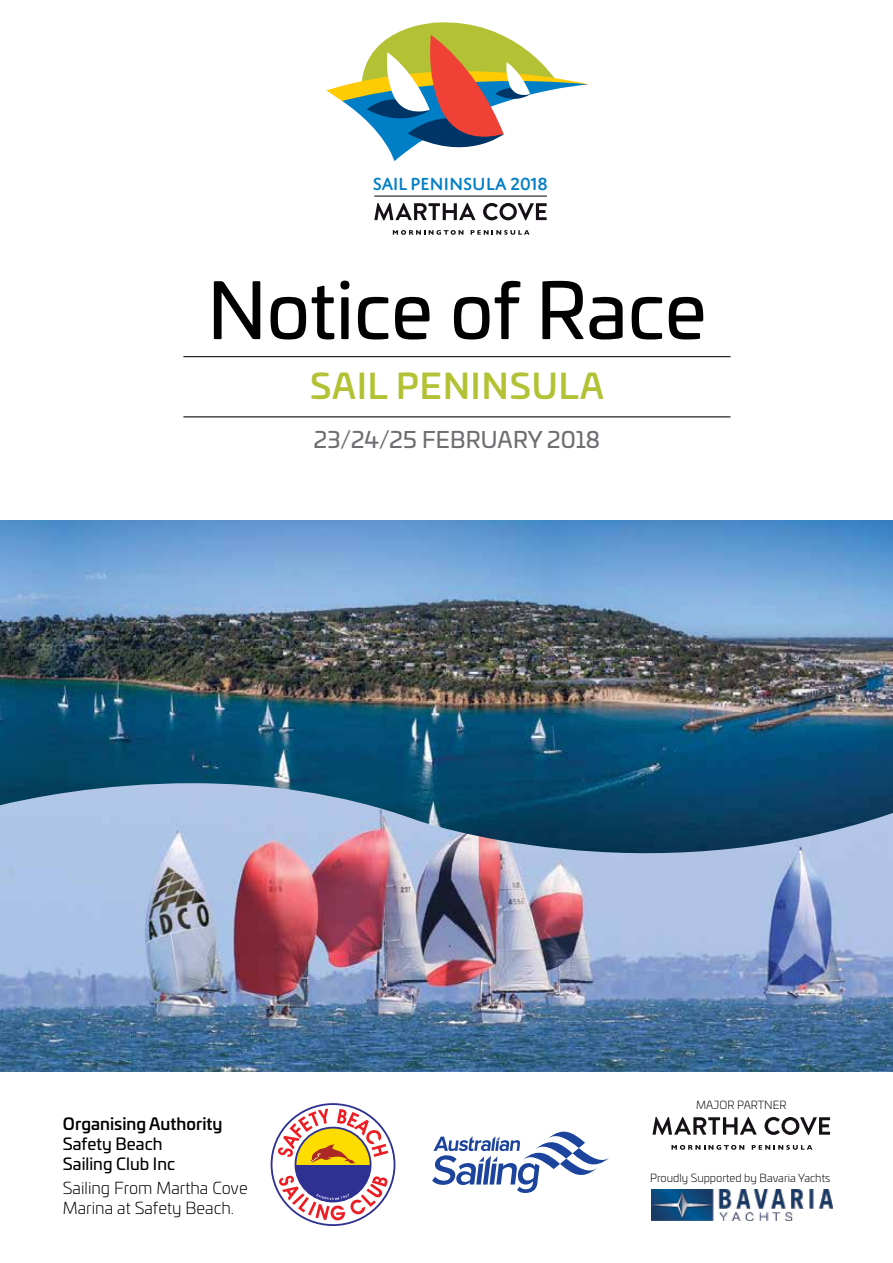
<style>
.page{position:relative;width:893px;height:1263px;background:#fff}
.page>*{position:absolute;margin:0;border:0;box-sizing:border-box;transform-origin:0 0}
.t1{font:76.5px "Univia Pro";color:#000}
.t2{font:500 34.5px "Univia Pro";letter-spacing:.03em;color:#b3c235}
.t3{font:22.5px "Univia Pro";color:#6d6e71}
.t4{font:500 18.75px "Domus Titling";letter-spacing:-.02em;color:#007ec6}
.t5{font:300 16.5px/19.8px "Univia Pro";color:#000}
.t6{font:16.5px/19.8px "Univia Pro";color:#000}
.t7{font:500 16.5px "Univia Pro";color:#000}
.t8{font:300 11.1px "Univia Pro";color:#000}
</style>
<div class="page">
<img style="left:0;top:521px;width:893px;height:262px">
<img style="left:0;top:783px;width:893px;height:289px">
<div style="left:271px;top:1103px;width:124px;height:123px;border:2px solid #2e3092;border-radius:50%"></div>
<svg style="left:278px;top:1108px;width:110px;height:112px"></svg>
<svg style="left:432px;top:1131px;width:178px;height:62px"></svg>
<svg style="left:326px;top:22px;width:263px;height:139px"></svg>
<hr style="left:374px;top:196px;width:173px;height:1px;background:#000">
<svg style="left:393px;top:230px;width:70px;height:5px"></svg>
<svg style="left:471px;top:230px;width:58px;height:5px"></svg>
<svg style="left:374px;top:203px;width:101px;height:17px"></svg>
<svg style="left:483px;top:203px;width:64px;height:17px"></svg>
<hr style="left:183px;top:356px;width:547px;height:1px;background:#000">
<hr style="left:183px;top:416px;width:547px;height:1px;background:#000">
<svg style="left:671px;top:1145px;width:73px;height:5px"></svg>
<svg style="left:752px;top:1145px;width:60px;height:5px"></svg>
<svg style="left:652px;top:1117px;width:105px;height:18px"></svg>
<svg style="left:764px;top:1117px;width:66px;height:18px"></svg>
<img style="left:651px;top:1189px;width:182px;height:31px">
<h3 class="t4" style="left:373px;top:173px;width:177px">SAILPENINSULA 2018</h3>
<h1 class="t1" style="left:208px;top:253px;width:500px">Notice of Race</h1>
<h2 class="t2" style="left:310px;top:360px;width:295px">SAIL PENINSULA</h2>
<h3 class="t3" style="left:314px;top:422px;width:288px">23/24/25 FEBRUARY 2018</h3>
<h3 class="t7" style="left:63px;top:1111px;width:161px">Organising Authority</h3>
<h3 class="t6" style="left:63px;top:1133px;width:114px">Safety Beach<br>Sailing Club Inc</h3>
<h3 class="t5" style="left:63px;top:1177px;width:186px">Sailing From Martha Cove<br>Marina at Safety Beach.</h3>
<p class="t8" style="left:696px;top:1097px;width:92px">MAJOR PARTNER</p>
<p class="t8" style="left:650px;top:1170px;width:182px">Proudly Supported by Bavaria Yachts</p>
</div>
